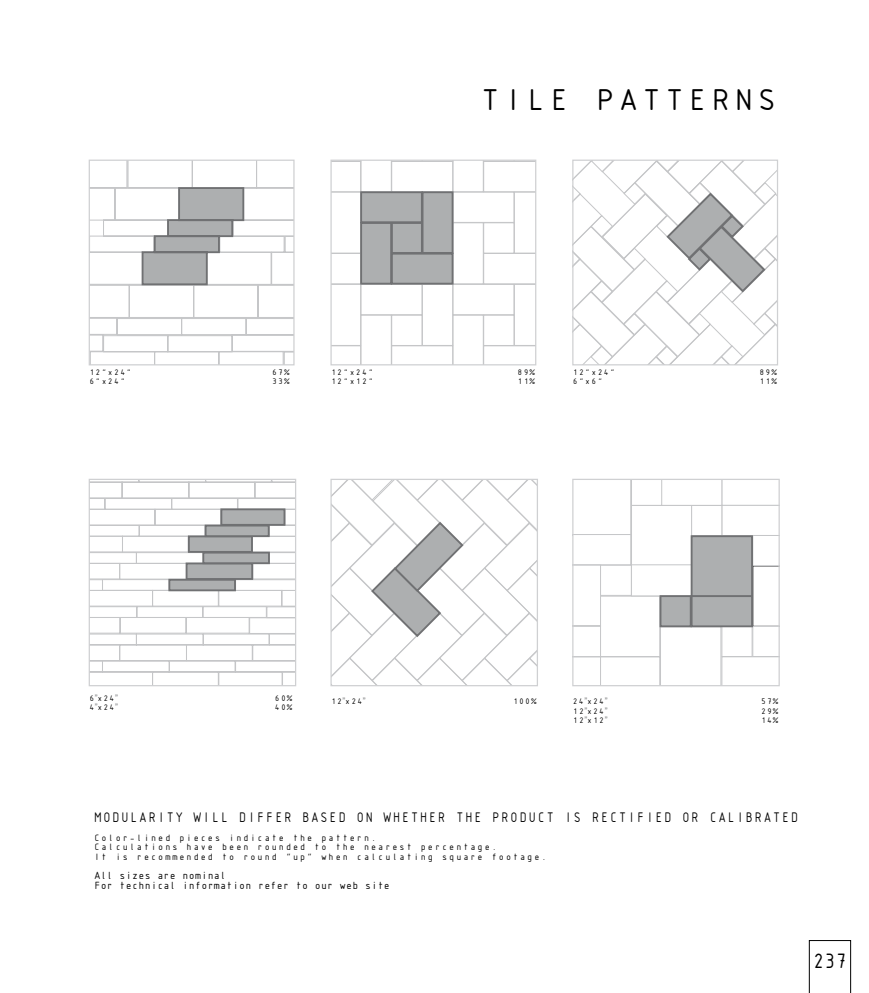
<style>
.page{position:relative;width:869px;height:993px;background:#fff}
.page>*{position:absolute;margin:0;border:0;box-sizing:border-box;transform-origin:0 0}
.t1{font:32.5px "ISOCTEUR";color:#000}
.t2{font:22.5px "ISOCTEUR";color:#000;scale:.9 1}
.t3{font:15px "ISOCTEUR";color:#000;scale:.85 1}
.t4{font:11.25px/10px "ISOCTEUR";letter-spacing:-.15em;color:#000}
.t5{font:10px/9.4px "ISOCTEUR";color:#000}
.t6{font:8.75px "ISOCTEUR";letter-spacing:-.015em;color:#000}
.s1{font-family:"Arial";color:#707173}
</style>
<div class="page">
<svg style="left:91px;top:161px;width:201px;height:202px"></svg>
<div style="left:89px;top:159px;width:205px;height:206px;border:1px solid #cfd0d2"></div>
<svg style="left:141px;top:186px;width:104px;height:100px"></svg>
<svg style="left:332px;top:161px;width:202px;height:202px"></svg>
<div style="left:391px;top:222px;width:31px;height:32px;background:#adafb0;border:2px solid #707173"></div>
<div style="left:360px;top:222px;width:32px;height:62px;background:#adafb0;border:2px solid #707173"></div>
<div style="left:360px;top:191px;width:62px;height:32px;background:#adafb0;border:2px solid #707173"></div>
<div style="left:421px;top:191px;width:32px;height:63px;background:#adafb0;border:2px solid #707173"></div>
<div style="left:391px;top:252px;width:62px;height:32px;background:#adafb0;border:2px solid #707173"></div>
<div style="left:330px;top:159px;width:206px;height:206px;border:1px solid #cfd0d2"></div>
<svg style="left:574px;top:161px;width:201px;height:202px"></svg>
<div style="left:572px;top:159px;width:205px;height:206px;border:1px solid #cfd0d2"></div>
<svg style="left:808px;top:940px;width:42px;height:52px"></svg>
<svg style="left:332px;top:480px;width:203px;height:204px"></svg>
<div style="left:330px;top:478px;width:207px;height:208px;border:1px solid #cfd0d2"></div>
<svg style="left:574px;top:480px;width:203px;height:204px"></svg>
<div style="left:690px;top:535px;width:62px;height:62px;background:#adafb0;border:2px solid #707173"></div>
<div style="left:690px;top:595px;width:62px;height:32px;background:#adafb0;border:2px solid #707173"></div>
<div style="left:659px;top:595px;width:32px;height:32px;background:#adafb0;border:2px solid #707173"></div>
<div style="left:572px;top:478px;width:207px;height:208px;border:1px solid #cfd0d2"></div>
<svg style="left:91px;top:480px;width:203px;height:204px"></svg>
<div style="left:220px;top:508px;width:65px;height:17px;background:#adafb0;border:2px solid #707173"></div>
<div style="left:188px;top:535px;width:65px;height:17px;background:#adafb0;border:2px solid #707173"></div>
<div style="left:204px;top:524px;width:65px;height:13px;background:#adafb0;border:2px solid #707173"></div>
<div style="left:168px;top:578px;width:68px;height:13px;background:#adafb0;border:2px solid #707173"></div>
<div style="left:185px;top:562px;width:68px;height:17px;background:#adafb0;border:2px solid #707173"></div>
<div style="left:202px;top:551px;width:68px;height:13px;background:#adafb0;border:2px solid #707173"></div>
<div style="left:89px;top:478px;width:207px;height:208px;border:1px solid #cfd0d2"></div>
<p class="t1" style="left:478px;top:78px;width:183px">Ti le Patter</p>
<p class="t1" style="left:732px;top:78px;width:37px">ns</p>
<p class="t6" style="left:89px;top:366px;width:45px">12”x24”</p>
<p class="t6" style="left:271px;top:366px;width:20px">67%</p>
<p class="t6" style="left:89px;top:375px;width:39px">6”x24”</p>
<p class="t6" style="left:271px;top:375px;width:20px">33%</p>
<p class="t6" style="left:330px;top:366px;width:45px">12”x24”</p>
<p class="t6" style="left:516px;top:366px;width:20px">89%</p>
<p class="t6" style="left:330px;top:375px;width:45px">12”x12”</p>
<p class="t6" style="left:516px;top:375px;width:20px">11%</p>
<p class="t6" style="left:572px;top:366px;width:45px">12”x24”</p>
<p class="t6" style="left:758px;top:366px;width:20px">89%</p>
<p class="t6" style="left:572px;top:375px;width:33px">6”x6”</p>
<p class="t6" style="left:758px;top:375px;width:20px">11%</p>
<p class="t6" style="left:89px;top:692px;width:31px">6<span class="s1">”</span>x24<span class="s1">”</span></p>
<p class="t6" style="left:274px;top:692px;width:20px">60%</p>
<p class="t6" style="left:89px;top:701px;width:31px">4<span class="s1">”</span>x24<span class="s1">”</span></p>
<p class="t6" style="left:274px;top:701px;width:20px">40%</p>
<p class="t6" style="left:330px;top:695px;width:37px">12<span class="s1">”</span>x24<span class="s1">”</span></p>
<p class="t6" style="left:512px;top:695px;width:26px">100%</p>
<p class="t6" style="left:572px;top:695px;width:37px">24<span class="s1">”</span>x24<span class="s1">”</span></p>
<p class="t6" style="left:760px;top:695px;width:20px">57%</p>
<p class="t6" style="left:572px;top:705px;width:37px">12<span class="s1">”</span>x24<span class="s1">”</span></p>
<p class="t6" style="left:760px;top:705px;width:20px">29%</p>
<p class="t6" style="left:572px;top:714px;width:37px">12<span class="s1">”</span>x12<span class="s1">”</span></p>
<p class="t6" style="left:760px;top:714px;width:20px">14%</p>
<p class="t3" style="left:93px;top:807px;width:75px">Modularity</p>
<p class="t3" style="left:193px;top:807px;width:105px">wi ll di ffer</p>
<p class="t3" style="left:301px;top:807px;width:158px">base d on whether</p>
<p class="t3" style="left:455px;top:807px;width:105px">the product</p>
<p class="t3" style="left:563px;top:807px;width:9px">is</p>
<p class="t3" style="left:590px;top:807px;width:11px">recti</p>
<p class="t3" style="left:636px;top:807px;width:127px">fied or calibr</p>
<p class="t3" style="left:762px;top:807px;width:44px">ate d</p>
<p class="t5" style="left:93px;top:832px;width:455px">Color-lined pieces indicate the pattern.<br>Calculations have been rounded to the nearest percentage.<br>It is recommended to round “up” when calculating square footage.</p>
<p class="t4" style="left:93px;top:869px;width:299px">All sizes are nominal<br>For technical information refer to our web site</p>
<p class="t2" style="left:811px;top:945px;width:43px">237</p>
</div>
